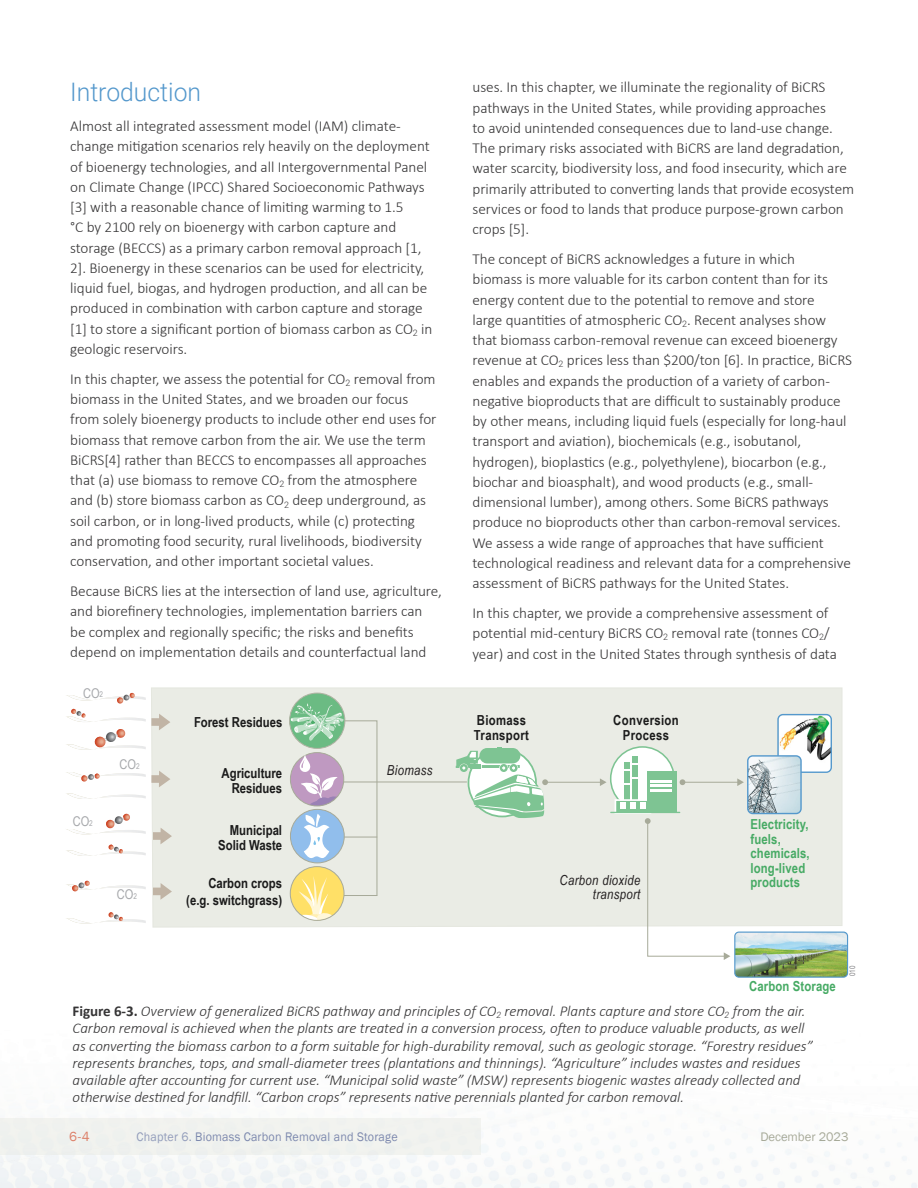
<style>
.page{position:relative;width:918px;height:1188px;background:#fff}
.page>*{position:absolute;margin:0;border:0;box-sizing:border-box;transform-origin:0 0}
._02_Key_Findings___Introduction{font:300 25.5px "Roboto";color:#5498cc}
._05_text_with_GREP_styles{font:300 15.15px/20.2px "Calibri";letter-spacing:-.005em;color:#363536}
._09_Figure_with_GREP{font:italic 300 15px/17.2px "Calibri";letter-spacing:-.005em;color:#363536}
.t1{font:700 13.8px/14.5px "Arial Narrow";color:#1a1a1a;text-align:right}
.t2{font:700 13.8px/14.5px "Arial Narrow";letter-spacing:.01em;color:#46aa64}
.t3{font:700 13.8px/14.5px "Arial Narrow";letter-spacing:.025em;color:#1a1a1a}
.t4{font:italic 13.8px/13.8px "Arial Narrow";letter-spacing:.025em;color:#231f20;text-align:right}
.t5{font:13.5px "Arial Narrow";color:#a6a8ab}
.t6{font:13.5px "Franklin Gothic";color:#dc7f68}
.t7{font:12.75px "Franklin Gothic";letter-spacing:.015em;color:#7d89ae;scale:.95 1}
.t8{font:12.75px "Franklin Gothic";letter-spacing:-.005em;color:#a7aa99}
.t9{font:7.65px "Arial Narrow";color:#808083}
.s1{font-size:7.8px}
.s2{font-weight:700;font-style:normal}
.s3{color:#939dbb}
</style>
<div class="page">
<div style="left:0;top:1118px;width:481px;height:36px;background:#f0f2ee"></div>
<div style="left:151px;top:687px;width:692px;height:241px;background:#eaece5"></div>
<svg style="left:67px;top:794px;width:79px;height:5px"></svg>
<hr style="left:306px;top:782px;width:161px;height:1px;background:#a7aa99">
<div style="left:611px;top:747px;width:63px;height:63px;background:#fff;border-radius:50%"></div>
<div style="left:610px;top:746px;width:65px;height:65px;border:2px solid #7ec493;border-radius:50%"></div>
<div style="left:632px;top:757px;width:5px;height:55px;background:#7ec493"></div>
<div style="left:624px;top:763px;width:6px;height:50px;background:#7ec493"></div>
<svg style="left:624px;top:763px;width:13px;height:8px"></svg>
<svg style="left:624px;top:777px;width:13px;height:8px"></svg>
<svg style="left:618px;top:802px;width:29px;height:9px"></svg>
<div style="left:615px;top:799px;width:36px;height:15px;border:2px solid #fff"></div>
<hr style="left:610px;top:812px;width:70px;height:1px;background:#7ec493">
<svg style="left:620px;top:802px;width:26px;height:6px"></svg>
<div style="left:647px;top:772px;width:29px;height:40px;background:#7ec493"></div>
<hr style="left:651px;top:780px;width:21px;height:2px;background:#fff">
<hr style="left:651px;top:785px;width:21px;height:2px;background:#fff">
<hr style="left:651px;top:790px;width:21px;height:2px;background:#fff">
<svg style="left:645px;top:818px;width:85px;height:142px"></svg>
<img style="left:735px;top:932px;width:113px;height:44px">
<div style="left:734px;top:932px;width:114px;height:46px;border:1px solid #5498cc;border-radius:4px"></div>
<hr style="left:545px;top:782px;width:56px;height:1px;background:#a7aa99">
<svg style="left:456px;top:747px;width:92px;height:71px"></svg>
<svg style="left:600px;top:778px;width:7px;height:8px"></svg>
<hr style="left:682px;top:782px;width:56px;height:1px;background:#a7aa99">
<svg style="left:680px;top:779px;width:5px;height:6px"></svg>
<svg style="left:737px;top:778px;width:7px;height:8px"></svg>
<img style="left:779px;top:716px;width:51px;height:55px">
<div style="left:777px;top:714px;width:55px;height:59px;border:1px solid #5498cc;border-radius:5px"></div>
<img style="left:749px;top:757px;width:51px;height:55px">
<div style="left:747px;top:755px;width:55px;height:59px;border:1px solid #5498cc;border-radius:5px"></div>
<svg style="left:153px;top:828px;width:19px;height:16px"></svg>
<svg style="left:153px;top:883px;width:19px;height:17px"></svg>
<svg style="left:66px;top:814px;width:80px;height:21px"></svg>
<svg style="left:66px;top:881px;width:80px;height:11px"></svg>
<svg style="left:66px;top:771px;width:104px;height:16px"></svg>
<svg style="left:66px;top:693px;width:104px;height:58px"></svg>
<svg style="left:66px;top:845px;width:80px;height:11px"></svg>
<svg style="left:66px;top:912px;width:80px;height:12px"></svg>
<div style="left:290px;top:693px;width:55px;height:55px;background:#6bbb83;border-radius:50%"></div>
<svg style="left:290px;top:703px;width:88px;height:217px;background:#d5dacd"></svg>
<p class="_02_Key_Findings___Introduction" style="left:70px;top:74px;width:133px">Introduction</p>
<p class="_05_text_with_GREP_styles" style="left:70px;top:116px;width:364px">Almost all integrated assessment model (IAM) climate&shy;change mitigation scenarios rely heavily on the deployment of bioenergy technologies, and all Intergovernmental Panel on Climate Change (IPCC) Shared Socioeconomic Pathways [3] with a reasonable chance of limiting warming to 1.5<br>°C by 2100 rely on bioenergy with carbon capture and storage (BECCS) as a primary carbon removal approach [1, 2]. Bioenergy in these scenarios can be used for electricity, liquid fuel, biogas, and hydrogen production, and all can be produced in combination with carbon capture and storage [1] to store a significant portion of biomass carbon as CO<sub>2</sub> in geologic reservoirs.</p>
<p class="_05_text_with_GREP_styles" style="left:70px;top:369px;width:368px">In this chapter, we assess the potential for CO<sub>2</sub> removal from biomass in the United States, and we broaden our focus from solely bioenergy products to include other end uses for biomass that remove carbon from the air. We use the term BiCRS[4] rather than BECCS to encompasses all approaches that (a) use biomass to remove CO<sub>2</sub> from the atmosphere and (b) store biomass carbon as CO<sub>2</sub> deep underground, as soil carbon, or in long-lived products, while (c) protecting and promoting food security, rural livelihoods, biodiversity conservation, and other important societal values.</p>
<p class="_05_text_with_GREP_styles" style="left:70px;top:581px;width:373px">Because BiCRS lies at the intersection of land use, agriculture, and biorefinery technologies, implementation barriers can<br>be complex and regionally specific; the risks and benefits depend on implementation details and counterfactual land</p>
<p class="t5" style="left:83px;top:683px;width:22px">CO<span class="s1">2</span></p>
<p class="t5" style="left:73px;top:811px;width:22px">CO<span class="s1">2</span></p>
<p class="t5" style="left:120px;top:755px;width:22px">CO<span class="s1">2</span></p>
<p class="t5" style="left:117px;top:885px;width:22px">CO<span class="s1">2</span></p>
<p class="t1" style="left:194px;top:714px;width:90px">Forest Residues</p>
<p class="t1" style="left:222px;top:766px;width:62px">Agriculture<br>Residues</p>
<p class="t1" style="left:218px;top:823px;width:65px">Municipal<br>Solid Waste</p>
<p class="t1" style="left:186px;top:873px;width:97px;line-height:17.7px">Carbon crops (e.g. switchgrass)</p>
<p class="t4" style="left:387px;top:763px;width:47px">Biomass</p>
<p class="_05_text_with_GREP_styles" style="left:472px;top:77px;width:383px">uses. In this chapter, we illuminate the regionality of BiCRS pathways in the United States, while providing approaches<br>to avoid unintended consequences due to land-use change.<br>The primary risks associated with BiCRS are land degradation, water scarcity, biodiversity loss, and food insecurity, which are primarily attributed to converting lands that provide ecosystem services or food to lands that produce purpose-grown carbon crops [5].</p>
<p class="_05_text_with_GREP_styles" style="left:472px;top:249px;width:381px">The concept of BiCRS acknowledges a future in which<br>biomass is more valuable for its carbon content than for its energy content due to the potential to remove and store<br>large quantities of atmospheric CO<sub>2</sub>. Recent analyses show that biomass carbon-removal revenue can exceed bioenergy revenue at CO<sub>2</sub> prices less than $200/ton [6]. In practice, BiCRS enables and expands the production of a variety of carbon&shy;negative bioproducts that are difficult to sustainably produce by other means, including liquid fuels (especially for long-haul transport and aviation), biochemicals (e.g., isobutanol, hydrogen), bioplastics (e.g., polyethylene), biocarbon (e.g., biochar and bioasphalt), and wood products (e.g., small&shy;dimensional lumber), among others. Some BiCRS pathways produce no bioproducts other than carbon-removal services.<br>We assess a wide range of approaches that have sufficient technological readiness and relevant data for a comprehensive assessment of BiCRS pathways for the United States.</p>
<p class="_05_text_with_GREP_styles" style="left:472px;top:603px;width:366px">In this chapter, we provide a comprehensive assessment of potential mid-century BiCRS CO<sub>2</sub> removal rate (tonnes CO<sub>2</sub>/ year) and cost in the United States through synthesis of data</p>
<p class="t3" style="left:474px;top:713px;width:57px">Biomass<br>Transport</p>
<p class="t3" style="left:613px;top:713px;width:67px;text-align:center">Conversion<br>Process</p>
<p class="t4" style="left:560px;top:873px;width:82px">Carbon dioxide transport</p>
<p class="t2" style="left:751px;top:816px;width:61px">Electricity, fuels, chemicals, long-lived products</p>
<p class="t2" style="left:749px;top:979px;width:88px">Carbon Storage</p>
<p class="t9" style="left:847px;top:976px;width:12px;rotate:-90deg">010</p>
<p class="_09_Figure_with_GREP" style="left:73px;top:1002px;width:742px"><span class="s2">Figure 6-3.</span> Overview of generalized BiCRS pathway and principles of CO<sub>2</sub> removal. Plants capture and store CO<sub>2</sub> from the air.<br>Carbon removal is achieved when the plants are treated in a conversion process, often to produce valuable products, as well as converting the biomass carbon to a form suitable for high-durability removal, such as geologic storage. “Forestry residues” represents branches, tops, and small-diameter trees (plantations and thinnings). “Agriculture” includes wastes and residues available after accounting for current use. “Municipal solid waste” (MSW) represents biogenic wastes already collected and otherwise destined for landfill. “Carbon crops” represents native perennials planted for carbon removal.</p>
<p class="t6" style="left:69px;top:1128px;width:22px">6-4</p>
<p class="t7" style="left:137px;top:1129px;width:276px"><span class="s3">Chapter 6.</span> Biomass Carbon Removal and Storage</p>
<p class="t8" style="left:760px;top:1129px;width:90px">December 2023</p>
</div>
